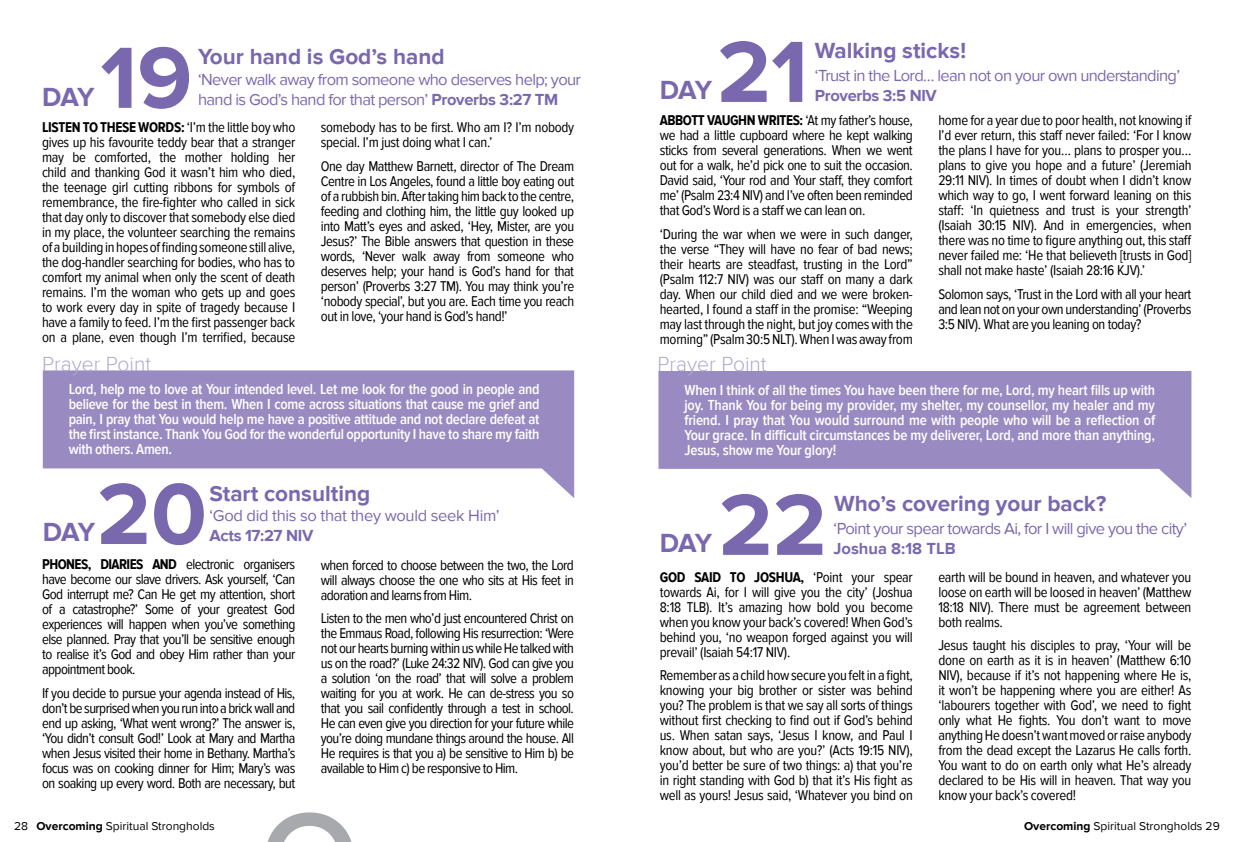
<style>
.page{position:relative;width:1234px;height:842px;background:#fff}
.page>*{position:absolute;margin:0;border:0;box-sizing:border-box;transform-origin:0 0}
.t1{font:700 90px "Proxima Nova";color:#7a68ae}
.t2{font:700 27px "Proxima Nova";letter-spacing:-.05em;color:#7a68ae}
.t3{font:700 22.5px "Proxima Nova";color:#7a68ae}
.t4{font:300 21px "Proxima Nova";color:#b1a7d2}
.t5{font:16.5px "Proxima Nova";letter-spacing:-.04em;color:#7a68ae}
.t6{font:16.5px "Proxima Nova";letter-spacing:-.02em;color:#7a68ae}
.t7{font:700 16.5px "Proxima Nova";letter-spacing:-.02em;color:#7a68ae}
.t8{font:700 16.5px "Proxima Nova";color:#7a68ae}
.t9{font:600 15px/15px "Proxima Nova Cond";letter-spacing:-.02em;color:#fff;text-align:justify}
.t10{font:14.7px/15px "Proxima Nova Cond";letter-spacing:-.02em;color:#000;text-align:justify}
.t11{font:12px "Proxima Nova";color:#000}
.s1{font-weight:700}
</style>
<div class="page">
<svg style="left:43px;top:370px;width:531px;height:128px;fill:#998bc2"></svg>
<svg style="left:658px;top:371px;width:533px;height:127px;fill:#998bc2"></svg>
<svg style="left:267px;top:812px;width:85px;height:30px"></svg>
<h1 class="t1" style="left:100px;top:26px;width:93px">19</h1>
<h2 class="t2" style="left:42px;top:82px;width:54px">DAY</h2>
<h3 class="t3" style="left:198px;top:44px;width:248px">Your hand is God’s hand</h3>
<p class="t5" style="left:198px;top:70px;width:384px">‘Never walk away from someone who deserves help; your</p>
<p class="t5" style="left:198px;top:90px;width:361px">hand is God’s hand for that person’ <span class="s1">Proverbs 3:27 TM</span></p>
<p class="t10" style="left:42px;top:120px;width:255px"><span class="s1">LISTEN TO THESE WORDS:</span> ‘I’m the little boy who gives up his favourite teddy bear that a stranger may be comforted, the mother holding her child and thanking God it wasn’t him who died, the teenage girl cutting ribbons for symbols of remembrance, the fire-fighter who called in sick that day only to discover that somebody else died in my place, the volunteer searching the remains of a building in hopes of finding someone still alive, the dog-handler searching for bodies, who has to comfort my animal when only the scent of death remains. I’m the woman who gets up and goes to work every day in spite of tragedy because I have a family to feed. I’m the first passenger back on a plane, even though I’m terrified, because</p>
<p class="t10" style="left:321px;top:120px;width:255px">somebody has to be first. Who am I? I’m nobody special. I’m just doing what I can.’</p>
<p class="t10" style="left:321px;top:158px;width:255px">One day Matthew Barnett, director of The Dream Centre in Los Angeles, found a little boy eating out of a rubbish bin. After taking him back to the centre, feeding and clothing him, the little guy looked up into Matt’s eyes and asked, ‘Hey, Mister, are you Jesus?’ The Bible answers that question in these words, ‘Never walk away from someone who deserves help; your hand is God’s hand for that person’ (Proverbs 3:27 TM). You may think you’re ‘nobody special’, but you are. Each time you reach out in love, ‘your hand is God’s hand!’</p>
<h3 class="t4" style="left:42px;top:352px;width:111px">Prayer Point</h3>
<p class="t9" style="left:69px;top:382px;width:472px">Lord, help me to love at Your intended level. Let me look for the good in people and believe for the best in them. When I come across situations that cause me grief and pain, I pray that You would help me have a positive attitude and not declare defeat at the first instance. Thank You God for the wonderful opportunity I have to share my faith with others. Amen.</p>
<h1 class="t1" style="left:97px;top:462px;width:111px">20</h1>
<h3 class="t3" style="left:209px;top:481px;width:162px">Start consulting</h3>
<p class="t6" style="left:209px;top:506px;width:292px">‘God did this so that they would seek Him’</p>
<h2 class="t2" style="left:43px;top:517px;width:54px">DAY</h2>
<p class="t7" style="left:209px;top:526px;width:105px">Acts 17:27 NIV</p>
<p class="t10" style="left:42px;top:557px;width:254px"><span class="s1">PHONES, DIARIES AND</span> electronic organisers have become our slave drivers. Ask yourself, ‘Can God interrupt me? Can He get my attention, short of a catastrophe?’ Some of your greatest God experiences will happen when you’ve something else planned. Pray that you’ll be sensitive enough to realise it’s God and obey Him rather than your appointment book.</p>
<p class="t10" style="left:42px;top:686px;width:254px">If you decide to pursue your agenda instead of His, don’t be surprised when you run into a brick wall and end up asking, ‘What went wrong?’ The answer is, ‘You didn’t consult God!’ Look at Mary and Martha when Jesus visited their home in Bethany. Martha’s focus was on cooking dinner for Him; Mary’s was on soaking up every word. Both are necessary, but</p>
<p class="t10" style="left:321px;top:557px;width:254px">when forced to choose between the two, the Lord will always choose the one who sits at His feet in adoration and learns from Him.</p>
<p class="t10" style="left:321px;top:611px;width:254px">Listen to the men who’d just encountered Christ on the Emmaus Road, following His resurrection: ‘Were not our hearts burning within us while He talked with us on the road?’ (Luke 24:32 NIV). God can give you a solution ‘on the road’ that will solve a problem waiting for you at work. He can de-stress you so that you sail confidently through a test in school.<br>He can even give you direction for your future while you’re doing mundane things around the house. All He requires is that you a) be sensitive to Him b) be available to Him c) be responsive to Him.</p>
<h1 class="t1" style="left:717px;top:20px;width:92px">21</h1>
<h2 class="t2" style="left:659px;top:75px;width:54px">DAY</h2>
<h3 class="t3" style="left:814px;top:38px;width:153px">Walking sticks!</h3>
<p class="t5" style="left:814px;top:66px;width:367px">‘Trust in the Lord… lean not on your own understanding’</p>
<p class="t7" style="left:814px;top:86px;width:123px">Proverbs 3:5 NIV</p>
<p class="t10" style="left:659px;top:113px;width:254px"><span class="s1">ABBOTT VAUGHN WRITES:</span> ‘At my father’s house, we had a little cupboard where he kept walking sticks from several generations. When we went out for a walk, he’d pick one to suit the occasion.<br>David said, ‘Your rod and Your staff, they comfort me’ (Psalm 23:4 NIV) and I’ve often been reminded that God’s Word is a staff we can lean on.</p>
<p class="t10" style="left:659px;top:227px;width:254px">‘During the war when we were in such danger, the verse “They will have no fear of bad news; their hearts are steadfast, trusting in the Lord” (Psalm 112:7 NIV) was our staff on many a dark day. When our child died and we were broken&shy;hearted, I found a staff in the promise: “Weeping may last through the night, but joy comes with the morning” (Psalm 30:5 NLT). When I was away from</p>
<h3 class="t4" style="left:657px;top:352px;width:111px">Prayer Point</h3>
<p class="t10" style="left:938px;top:113px;width:255px">home for a year due to poor health, not knowing if I’d ever return, this staff never failed: ‘For I know the plans I have for you… plans to prosper you… plans to give you hope and a future’ (Jeremiah 29:11 NIV). In times of doubt when I didn’t know which way to go, I went forward leaning on this staff: ‘In quietness and trust is your strength’ (Isaiah 30:15 NIV). And in emergencies, when there was no time to figure anything out, this staff never failed me: ‘He that believeth [trusts in God] shall not make haste’ (Isaiah 28:16 KJV).’</p>
<p class="t10" style="left:938px;top:287px;width:254px">Solomon says, ‘Trust in the Lord with all your heart and lean not on your own understanding’ (Proverbs 3:5 NIV). What are you leaning on today?</p>
<p class="t9" style="left:684px;top:382px;width:472px">When I think of all the times You have been there for me, Lord, my heart fills up with joy. Thank You for being my provider, my shelter, my counsellor, my healer and my friend. I pray that You would surround me with people who will be a reflection of Your grace. In difficult circumstances be my deliverer, Lord, and more than anything, Jesus, show me Your glory!</p>
<h2 class="t2" style="left:659px;top:527px;width:54px">DAY</h2>
<h1 class="t1" style="left:718px;top:473px;width:109px">22</h1>
<h3 class="t3" style="left:833px;top:491px;width:274px">Who’s covering your back?</h3>
<p class="t5" style="left:833px;top:519px;width:355px">‘Point your spear towards Ai, for I will give you the city’</p>
<p class="t8" style="left:833px;top:539px;width:123px">Joshua 8:18 TLB</p>
<p class="t10" style="left:659px;top:569px;width:254px"><span class="s1">GOD SAID TO JOSHUA,</span> ‘Point your spear towards Ai, for I will give you the city’ (Joshua 8:18 TLB). It’s amazing how bold you become when you know your back’s covered! When God’s behind you, ‘no weapon forged against you will prevail’ (Isaiah 54:17 NIV).</p>
<p class="t10" style="left:659px;top:668px;width:254px">Remember as a child how secure you felt in a fight, knowing your big brother or sister was behind you? The problem is that we say all sorts of things without first checking to find out if God’s behind us. When satan says, ‘Jesus I know, and Paul I know about, but who are you?’ (Acts 19:15 NIV), you’d better be sure of two things: a) that you’re in right standing with God b) that it’s His fight as well as yours! Jesus said, ‘Whatever you bind on</p>
<p class="t10" style="left:938px;top:570px;width:254px">earth will be bound in heaven, and whatever you loose on earth will be loosed in heaven’ (Matthew 18:18 NIV). There must be agreement between both realms.</p>
<p class="t10" style="left:938px;top:638px;width:254px">Jesus taught his disciples to pray, ‘Your will be done on earth as it is in heaven’ (Matthew 6:10<br>NIV), because if it’s not happening where He is, it won’t be happening where you are either! As ‘labourers together with God’, we need to fight only what He fights. You don’t want to move anything He doesn’t want moved or raise anybody from the dead except the Lazarus He calls forth.<br>You want to do on earth only what He’s already declared to be His will in heaven. That way you know your back’s covered!</p>
<p class="t11" style="left:14px;top:819px;width:202px">28 <span class="s1">Overcoming</span> Spiritual Strongholds</p>
<p class="t11" style="left:1023px;top:819px;width:197px"><span class="s1">Overcoming</span> Spiritual Strongholds 29</p>
</div>
